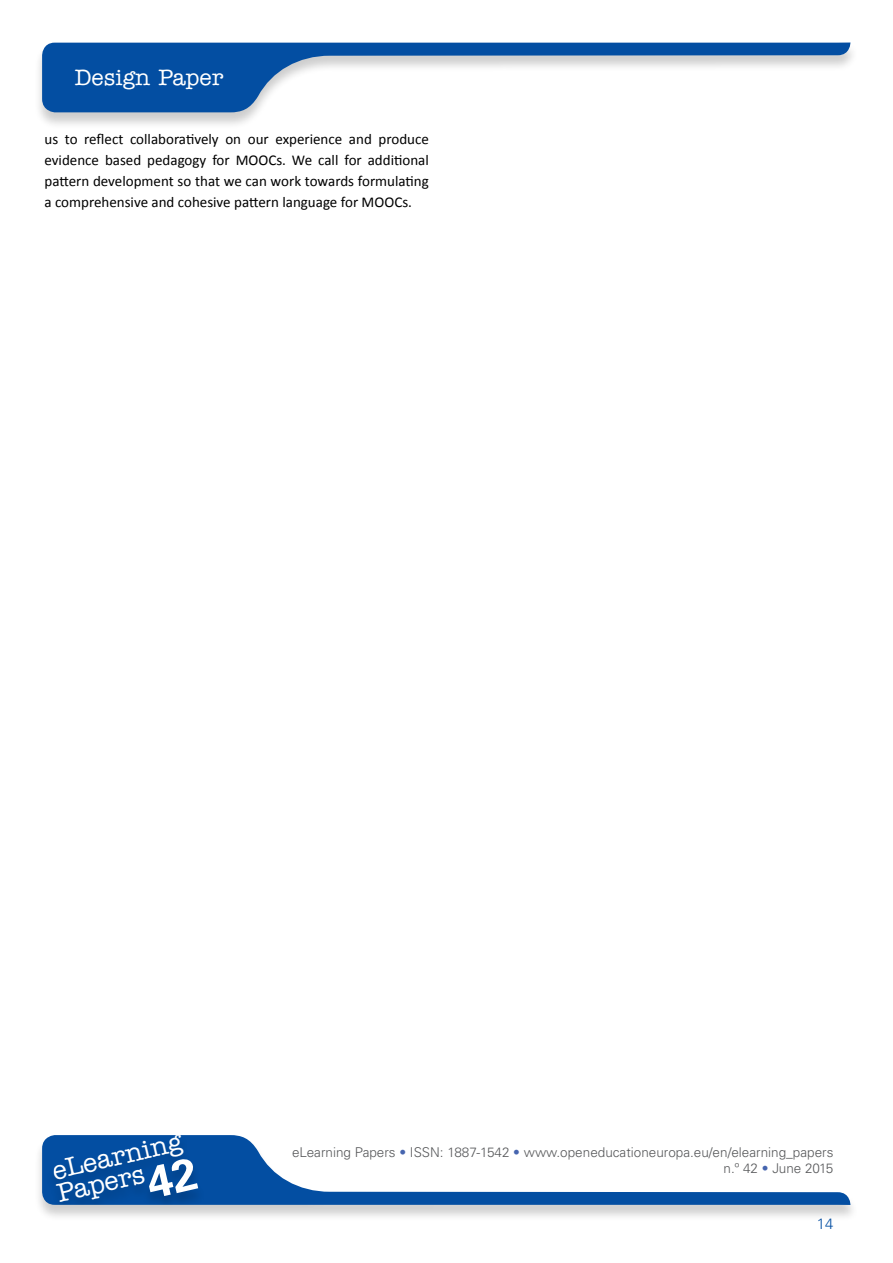
<style>
.page{position:relative;width:893px;height:1263px;background:#fff}
.page>*{position:absolute;margin:0;border:0;box-sizing:border-box;transform-origin:0 0}
.t1{font:500 26.25px/23.1px "American Typewriter Std";color:#fff}
.t2{font:500 22.5px "American Typewriter Std";color:#fff}
.t3{font:15px/21px "Calibri";color:#000;text-align:justify}
.t4{font:300 15px "Univers LT Std";color:#034ea2}
.t5{font:300 13.5px/16.2px "Univers LT Std";color:#58595b;text-align:right}
.s1{font-family:"Univers LT Std";font-weight:700;font-size:45px}
.s2{color:#4665af}
</style>
<div class="page">
<div style="left:33px;top:1135px;width:825px;height:87px;background:#000;opacity:.2"></div>
<svg style="left:42px;top:1135px;width:808px;height:70px"></svg>
<div style="left:46px;top:1135px;width:160px;height:70px;background:#024b9c"></div>
<div style="left:33px;top:42px;width:825px;height:87px;background:#000;opacity:.2"></div>
<svg style="left:42px;top:43px;width:808px;height:69px"></svg>
<h2 class="t2" style="left:75px;top:65px;width:150px">Design Paper</h2>
<p class="t3" style="left:44px;top:128px;width:386px">us to reflect collaboratively on our experience and produce evidence based pedagogy for MOOCs. We call for additional pattern development so that we can work towards formulating a comprehensive and cohesive pattern language for MOOCs.</p>
<h1 class="t1" style="left:50px;top:1160px;width:141px;rotate:-13deg">eLearning<br>Papers<span class="s1">42</span></h1>
<p class="t5" style="left:292px;top:1144px;width:543px">eLearning Papers <span class="s2">•</span> ISSN: 1887-1542 <span class="s2">•</span> www.openeducationeuropa.eu/en/elearning_papers n.º 42 <span class="s2">•</span> June 2015</p>
<p class="t4" style="left:817px;top:1215px;width:18px">14</p>
</div>
